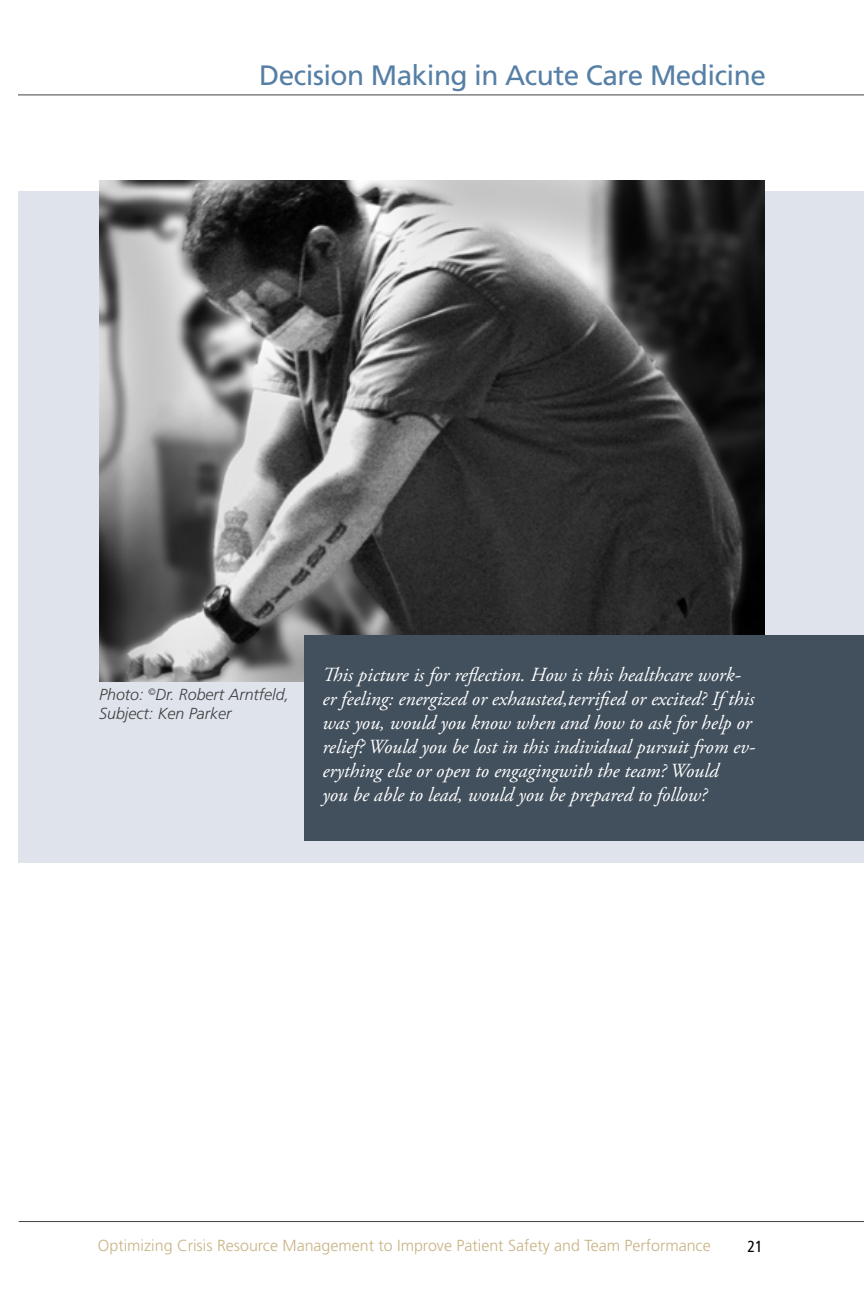
<style>
.page{position:relative;width:864px;height:1296px;background:#fff}
.page>*{position:absolute;margin:0;border:0;box-sizing:border-box;transform-origin:0 0}
.t1{font:28px "Frutiger LT Std";letter-spacing:-.02em;color:#567fa6}
.t2{font:italic 20px/24px "Adobe Garamond Pro";color:#fff}
.t3{font:300 16px "Frutiger LT Std";color:#c8b385}
.t4{font:italic 300 16px/19.2px "Frutiger LT Std";color:#414243}
.t5{font:condensed 16px "Frutiger LT Std";color:#000}
</style>
<div class="page">
<hr style="left:18px;top:95px;width:846px;height:1px;background:#414243">
<hr style="left:19px;top:1221px;width:845px;height:1px;background:#414243">
<div style="left:18px;top:191px;width:846px;height:671px;background:#dfe3eb"></div>
<img style="left:99px;top:180px;width:666px;height:502px">
<div style="left:304px;top:635px;width:560px;height:206px;background:#424f5c"></div>
<h1 class="t1" style="left:259px;top:59px;width:508px">Decision Making in Acute Care Medicine</h1>
<p class="t4" style="left:99px;top:685px;width:192px">Photo: <sup>©</sup>Dr. Robert Arntfeld,<br>Subject: Ken Parker</p>
<p class="t2" style="left:322px;top:663px;width:434px">This picture is for reflection. How is this healthcare work&shy;er feeling: energized or exhausted,terrified or excited? If this was you, would you know when and how to ask for help or relief? Would you be lost in this individual pursuit from ev&shy;erything else or open to engagingwith the team? Would<br>you be able to lead, would you be prepared to follow?</p>
<p class="t3" style="left:98px;top:1236px;width:614px">Optimizing Crisis Resource Management to Improve Patient Safety and Team Performance</p>
<p class="t5" style="left:747px;top:1237px;width:17px">21</p>
</div>
